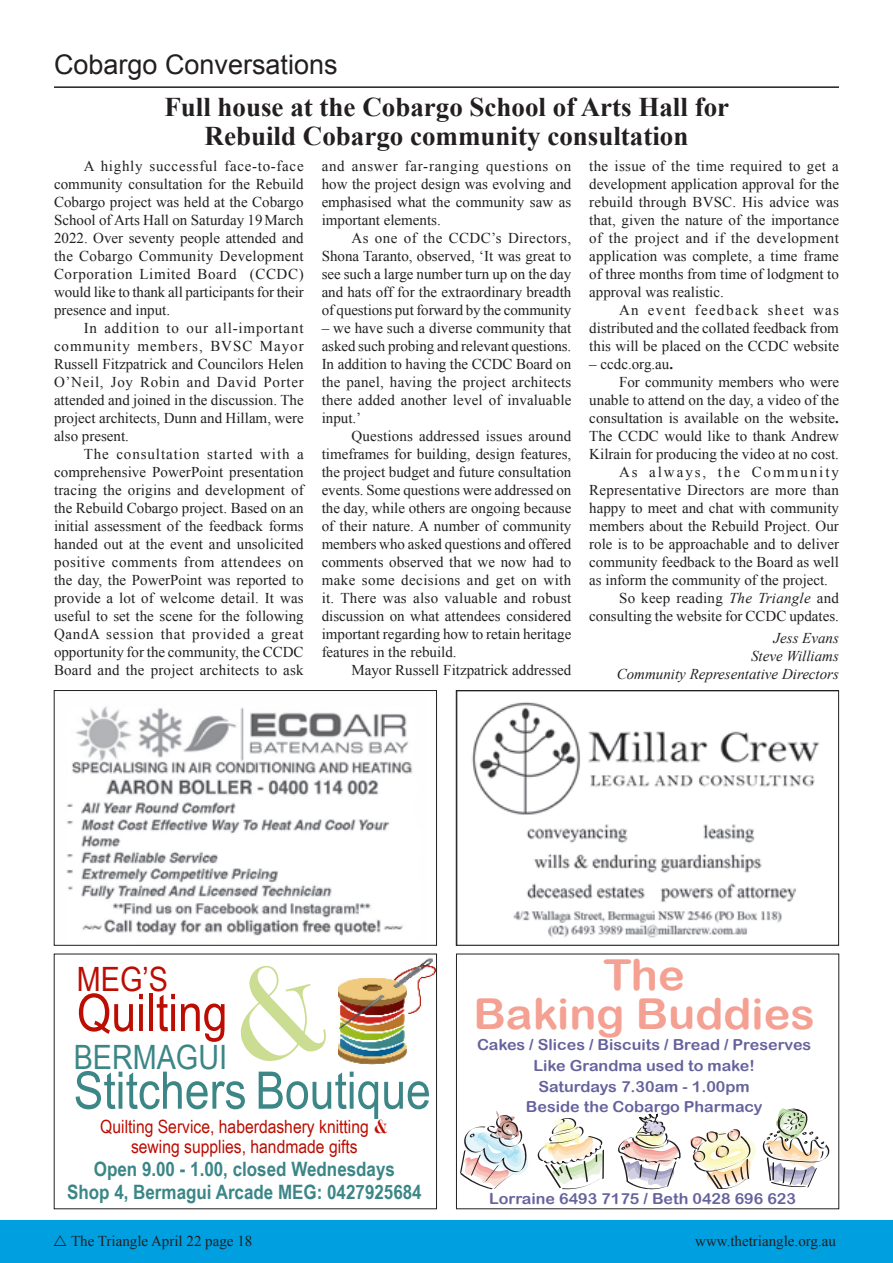
<style>
.page{position:relative;width:893px;height:1263px;background:#fff}
.page>*{position:absolute;margin:0;border:0;box-sizing:border-box;transform-origin:0 0}
.t1{font:51.75px "Arial Narrow";color:#3c8687;scale:1.05 1}
.t2{font:51.75px "Arial Narrow";color:#bb0d02;scale:1.05 1}
.t3{font:42.6px/39.2px "Arial Rounded MT Bold";color:#f4a092;text-align:center;scale:1.05 1}
.t4{font:33.45px "Arial Narrow";color:#3c8687;scale:1.05 1}
.t5{font:33.45px "Arial Narrow";color:#bb0d02;scale:1.05 1}
.Headline_2{font:700 27px/28.5px "Times New Roman";color:#231f20;text-align:center}
.PageTitle{font:27px "Arial";color:#231f20}
.t6{font:700 19.8px/22.8px "Arial Narrow";color:#3c8687;text-align:center;scale:1.05 1}
.t7{font:18.3px/19.8px "Arial Narrow";color:#bb0d02;text-align:center;scale:1.05 1}
.t8{font:15.3px/20.9px "Arial Rounded MT Bold";color:#66629d;text-align:center;scale:1.05 1}
.Body_text{font:15px/18px "Times New Roman";color:#231f20;text-align:justify}
.author{font:italic 15px/18px "Times New Roman";color:#222;text-align:right}
.s1{font-weight:700}
.s2{font-style:italic}
.s3{font-family:"Didot";font-weight:700}
</style>
<div class="page">
<div style="left:0;top:1220px;width:893px;height:43px;background:#009fe0"></div>
<hr style="left:54px;top:86px;width:785px;height:2px;background:#231f20">
<svg style="left:460px;top:1111px;width:68px;height:78px"></svg>
<svg style="left:618px;top:1113px;width:63px;height:77px"></svg>
<svg style="left:537px;top:1118px;width:67px;height:72px"></svg>
<svg style="left:690px;top:1108px;width:140px;height:82px"></svg>
<img style="left:338px;top:958px;width:97px;height:106px">
<img style="left:66px;top:706px;width:347px;height:230px">
<div style="left:54px;top:690px;width:383px;height:255px;border:1px solid #231f20"></div>
<img style="left:472px;top:702px;width:348px;height:236px">
<div style="left:456px;top:690px;width:383px;height:255px;border:1px solid #231f20"></div>
<p class="PageTitle" style="left:54px;top:46px;width:285px">Cobargo Conversations</p>
<p class="Headline_2" style="left:164px;top:92px;width:566px">Full house at the Cobargo School of Arts Hall for<br>Rebuild Cobargo community consultation</p>
<p class="Body_text" style="left:54px;top:157px;width:251px;text-indent:30px">A highly successful face-to-face community consultation for the Rebuild Cobargo project was held at the Cobargo School of Arts Hall on Saturday 19March 2022. Over seventy people attended and the Cobargo Community Development Corporation Limited Board (CCDC) would like to thank all participants for their presence and input.</p>
<p class="Body_text" style="left:54px;top:319px;width:251px;text-indent:30px">In addition to our all-important community members, BVSC Mayor Russell Fitzpatrick and Councilors Helen O’Neil, Joy Robin and David Porter attended and joined in the discussion. The project architects, Dunn and Hillam, were also present.</p>
<p class="Body_text" style="left:54px;top:445px;width:251px;text-indent:30px">The consultation started with a comprehensive PowerPoint presentation tracing the origins and development of the Rebuild Cobargo project. Based on an initial assessment of the feedback forms handed out at the event and unsolicited positive comments from attendees on the day, the PowerPoint was reported to provide a lot of welcome detail. It was useful to set the scene for the following QandA session that provided a great opportunity for the community, the CCDC Board and the project architects to ask</p>
<p class="Body_text" style="left:322px;top:157px;width:251px">and answer far-ranging questions on how the project design was evolving and emphasised what the community saw as important elements.</p>
<p class="Body_text" style="left:322px;top:229px;width:251px;text-indent:30px">As one of the CCDC’s Directors, Shona Taranto, observed, ‘It was great to see such a large number turn up on the day and hats off for the extraordinary breadth of questions put forward by the community</p>
<p class="Body_text" style="left:322px;top:319px;width:251px">– we have such a diverse community that asked such probing and relevant questions.<br>In addition to having the CCDC Board on the panel, having the project architects there added another level of invaluable input.’</p>
<p class="Body_text" style="left:322px;top:427px;width:251px;text-indent:30px">Questions addressed issues around timeframes for building, design features, the project budget and future consultation events. Some questions were addressed on the day, while others are ongoing because of their nature. A number of community members who asked questions and offered comments observed that we now had to make some decisions and get on with it. There was also valuable and robust discussion on what attendees considered important regarding how to retain heritage features in the rebuild.</p>
<p class="Body_text" style="left:351px;top:661px;width:221px">Mayor Russell Fitzpatrick addressed</p>
<p class="Body_text" style="left:589px;top:157px;width:251px">the issue of the time required to get a development application approval for the rebuild through BVSC. His advice was that, given the nature of the importance of the project and if the development application was complete, a time frame of three months from time of lodgment to approval was realistic.</p>
<p class="Body_text" style="left:589px;top:301px;width:251px;text-indent:30px">An event feedback sheet was distributed and the collated feedback from this will be placed on the CCDC website</p>
<p class="Body_text" style="left:589px;top:355px;width:85px">– ccdc.org.au<span class="s1">.</span></p>
<p class="Body_text" style="left:589px;top:373px;width:251px;text-indent:30px">For community members who were unable to attend on the day, a video of the consultation is available on the website<span class="s1">.<br></span>The CCDC would like to thank Andrew Kilrain for producing the video at no cost.</p>
<p class="Body_text" style="left:589px;top:463px;width:251px;text-indent:30px">As always, the Community Representative Directors are more than happy to meet and chat with community members about the Rebuild Project. Our role is to be approachable and to deliver community feedback to the Board as well as inform the community of the project.</p>
<p class="Body_text" style="left:589px;top:589px;width:251px;text-align:right">So keep reading <span class="s2">The Triangle</span> and consulting the website for CCDC updates.</p>
<p class="author" style="left:617px;top:629px;width:224px">Jess Evans<br>Steve Williams<br>Community Representative Directors</p>
<p class="t5" style="left:77px;top:955px;width:88px">MEG’S</p>
<p class="t2" style="left:77px;top:975px;width:145px">Quilting</p>
<p class="t4" style="left:74px;top:1033px;width:148px">BERMAGUI</p>
<p class="t1" style="left:74px;top:1052px;width:342px">Stitchers Boutique</p>
<p class="t7" style="left:100px;top:1116px;width:276px">Quilting Service, haberdashery knitting <span class="s3">&amp; </span>sewing supplies, handmade gifts</p>
<p class="t6" style="left:67px;top:1157px;width:339px">Open 9.00 - 1.00, closed Wednesdays<br>Shop 4, Bermagui Arcade MEG: 0427925684</p>
<p class="t3" style="left:473px;top:955px;width:327px">The<br>Baking Buddies</p>
<p class="t8" style="left:477px;top:1034px;width:320px">Cakes / Slices / Biscuits / Bread / Preserves<br>Like Grandma used to make!<br>Saturdays 7.30am - 1.00pm<br>Beside the Cobargo Pharmacy</p>
<p class="t8" style="left:489px;top:1188px;width:294px">Lorraine 6493 7175 / Beth 0428 696 623</p>
<p class="Body_text" style="left:71px;top:1231px;width:183px">The Triangle April 22 page 18</p>
<p class="Body_text" style="left:695px;top:1231px;width:142px">www.thetriangle.org.au</p>
</div>
